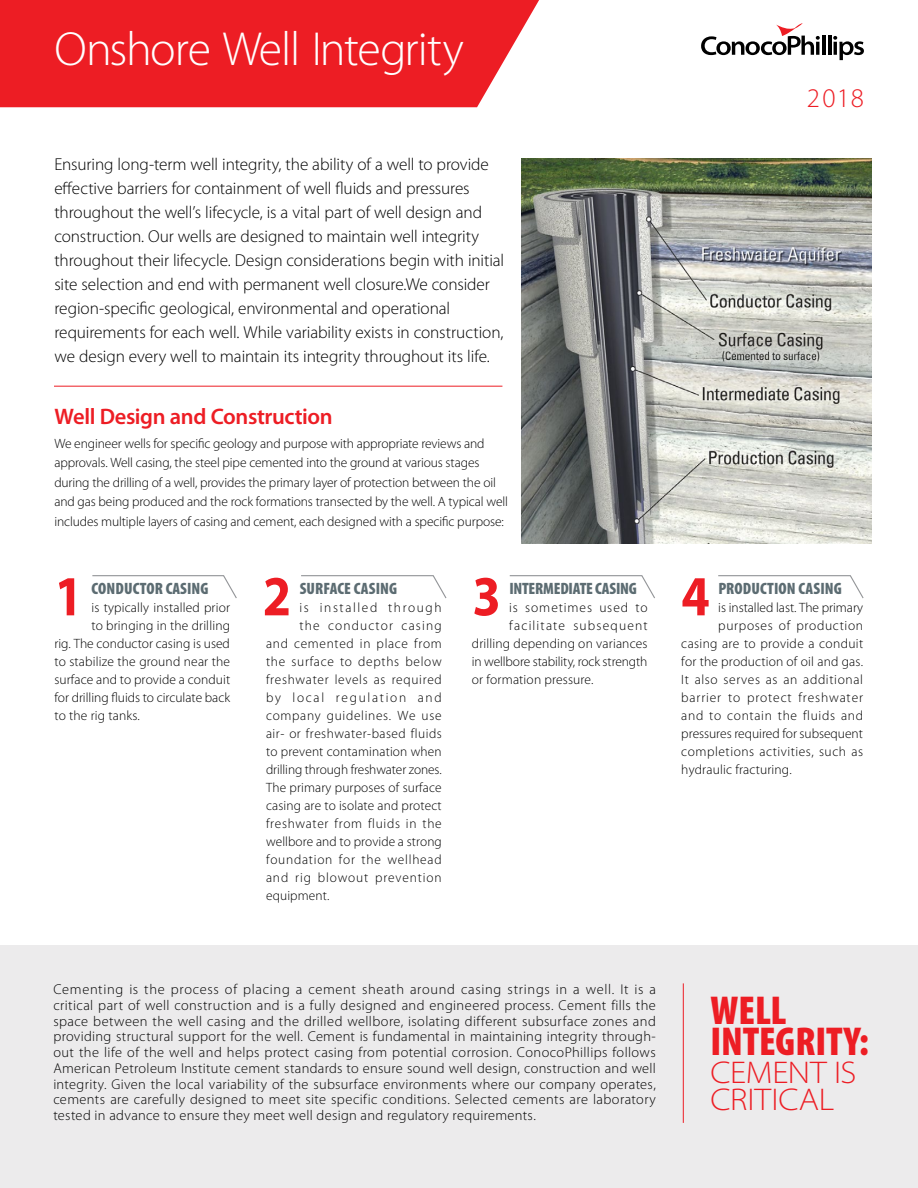
<style>
.page{position:relative;width:918px;height:1188px;background:#fff}
.page>*{position:absolute;margin:0;border:0;box-sizing:border-box;transform-origin:0 0}
.info_wht_numbers{font:700 57px "Myriad Pro";color:#ed1d24;scale:.9 1}
.Head{font:300 48px "Myriad Pro";letter-spacing:-.025em;color:#fff}
.subhead{font:900 condensed 40.5px "Myriad Pro";letter-spacing:-.005em;color:#ed1d24}
.t1{font:300 semi-expanded 31.5px/27px "Myriad Pro";color:#ed1d24}
.t2{font:300 27px "Myriad Pro";color:#ed1d24}
.spotlight_Header{font:600 22.5px "Myriad Pro";letter-spacing:-.015em;color:#ed1d24}
.Spotlight_Body_Small{font:300 17.25px/24px "Myriad Pro";letter-spacing:-.005em;color:#000}
.t3{font:900 condensed 16.5px "Myriad Pro";letter-spacing:.005em;color:#5c6c72}
.t4{font:900 condensed 16.5px "Myriad Pro";letter-spacing:-.015em;color:#5c6c72}
.t5{font:300 14.25px/15.8px "Myriad Pro";letter-spacing:.02em;color:#000;text-align:justify}
.Spotlight_Body_Small-2{font:300 13.5px "Myriad Pro";letter-spacing:.01em;color:#000}
.Spotlight_Body_Small-3{font:300 13.5px/19.5px "Myriad Pro";letter-spacing:-.01em;color:#000}
.Spotlight_Body_Small-4{font:300 13.5px "Myriad Pro";letter-spacing:.05em;color:#000}
.Spotlight_Body_Small-5{font:300 13.5px "Myriad Pro";letter-spacing:.06em;color:#000}
.Spotlight_Body_Small-6{font:300 13.5px "Myriad Pro";letter-spacing:.085em;color:#000}
.Spotlight_Body_Small-7{font:300 13.5px "Myriad Pro";letter-spacing:.035em;color:#000}
.Spotlight_Body_Small-8{font:300 13.5px "Myriad Pro";letter-spacing:.04em;color:#000}
.Spotlight_Body_Small-9{font:300 13.5px "Myriad Pro";letter-spacing:.045em;color:#000}
.Spotlight_Body_Small-10{font:300 13.5px "Myriad Pro";letter-spacing:.055em;color:#000}
.Spotlight_Body_Small-11{font:300 13.5px "Myriad Pro";letter-spacing:.065em;color:#000}
.Spotlight_Body_Small-12{font:300 13.5px "Myriad Pro";letter-spacing:.13em;color:#000}
.Spotlight_Body_Small-13{font:300 13.5px "Myriad Pro";letter-spacing:.12em;color:#000}
.Spotlight_Body_Small-14{font:300 13.5px "Myriad Pro";letter-spacing:.07em;color:#000}
</style>
<div class="page">
<div style="left:0;top:946px;width:918px;height:242px;background:#ecebec"></div>
<div style="left:0;top:0;width:539px;height:107px;background:#ed1d24"></div>
<hr style="left:822px;top:36px;width:3px;height:19px;background:#000">
<hr style="left:828px;top:36px;width:3px;height:19px;background:#000">
<svg style="left:833px;top:36px;width:31px;height:24px"></svg>
<svg style="left:701px;top:23px;width:119px;height:32px"></svg>
<hr style="left:54px;top:386px;width:448px;height:1px;background:#ed1d24">
<hr style="left:683px;top:983px;width:1px;height:140px;background:#ed1d24">
<svg style="left:92px;top:575px;width:145px;height:23px"></svg>
<svg style="left:301px;top:575px;width:146px;height:24px"></svg>
<svg style="left:509px;top:575px;width:146px;height:24px"></svg>
<svg style="left:718px;top:575px;width:146px;height:24px"></svg>
<img style="left:522px;top:159px;width:349px;height:385px">
<p class="Head" style="left:54px;top:21px;width:411px">Onshore Well Integrity</p>
<p class="Spotlight_Body_Small" style="left:54px;top:152px;width:451px">Ensuring long-term well integrity, the ability of a well to provide effective barriers for containment of well fluids and pressures throughout the well’s lifecycle, is a vital part of well design and construction. Our wells are designed to maintain well integrity throughout their lifecycle. Design considerations begin with initial site selection and end with permanent well closure.We consider region-specific geological, environmental and operational requirements for each well. While variability exists in construction, we design every well to maintain its integrity throughout its life.</p>
<p class="spotlight_Header" style="left:54px;top:402px;width:280px">Well Design and Construction</p>
<p class="Spotlight_Body_Small-3" style="left:54px;top:433px;width:455px">We engineer wells for specific geology and purpose with appropriate reviews and approvals. Well casing, the steel pipe cemented into the ground at various stages during the drilling of a well, provides the primary layer of protection between the oil and gas being produced and the rock formations transected by the well. A typical well includes multiple layers of casing and cement, each designed with a specific purpose:</p>
<p class="info_wht_numbers" style="left:55px;top:559px;width:33px">1</p>
<p class="t3" style="left:92px;top:578px;width:118px">CONDUCTOR CASING</p>
<p class="Spotlight_Body_Small-2" style="left:91px;top:599px;width:140px">is typically installed prior</p>
<p class="Spotlight_Body_Small-2" style="left:91px;top:617px;width:140px">to bringing in the drilling</p>
<p class="Spotlight_Body_Small-2" style="left:54px;top:635px;width:177px">rig. The conductor casing is used</p>
<p class="Spotlight_Body_Small-2" style="left:54px;top:653px;width:177px">to stabilize the ground near the</p>
<p class="Spotlight_Body_Small-2" style="left:54px;top:671px;width:177px">surface and to provide a conduit</p>
<p class="Spotlight_Body_Small-2" style="left:54px;top:689px;width:177px">for drilling fluids to circulate back</p>
<p class="Spotlight_Body_Small-2" style="left:54px;top:707px;width:87px">to the rig tanks.</p>
<p class="info_wht_numbers" style="left:263px;top:559px;width:33px">2</p>
<p class="t3" style="left:300px;top:578px;width:99px">SURFACE CASING</p>
<p class="Spotlight_Body_Small-13" style="left:300px;top:599px;width:144px">is installed through</p>
<p class="Spotlight_Body_Small-6" style="left:300px;top:617px;width:144px">the conductor casing</p>
<p class="Spotlight_Body_Small-4" style="left:266px;top:635px;width:177px">and cemented in place from</p>
<p class="Spotlight_Body_Small-10" style="left:266px;top:653px;width:177px">the surface to depths below</p>
<p class="Spotlight_Body_Small-4" style="left:266px;top:671px;width:177px">freshwater levels as required</p>
<p class="Spotlight_Body_Small-12" style="left:266px;top:689px;width:177px">by local regulation and</p>
<p class="Spotlight_Body_Small-4" style="left:266px;top:707px;width:177px">company guidelines. We use</p>
<p class="Spotlight_Body_Small-7" style="left:266px;top:725px;width:177px">air- or freshwater-based fluids</p>
<p class="Spotlight_Body_Small-2" style="left:266px;top:743px;width:177px">to prevent contamination when</p>
<p class="Spotlight_Body_Small-2" style="left:266px;top:761px;width:177px">drilling through freshwater zones.</p>
<p class="Spotlight_Body_Small-2" style="left:266px;top:779px;width:177px">The primary purposes of surface</p>
<p class="Spotlight_Body_Small-2" style="left:266px;top:797px;width:177px">casing are to isolate and protect</p>
<p class="Spotlight_Body_Small-4" style="left:266px;top:815px;width:177px">freshwater from fluids in the</p>
<p class="Spotlight_Body_Small-2" style="left:266px;top:833px;width:177px">wellbore and to provide a strong</p>
<p class="Spotlight_Body_Small-5" style="left:266px;top:851px;width:177px">foundation for the wellhead</p>
<p class="Spotlight_Body_Small-11" style="left:266px;top:869px;width:177px">and rig blowout prevention</p>
<p class="Spotlight_Body_Small-2" style="left:266px;top:887px;width:65px">equipment.</p>
<p class="info_wht_numbers" style="left:472px;top:559px;width:33px">3</p>
<p class="t4" style="left:509px;top:578px;width:129px">INTERMEDIATE CASING</p>
<p class="Spotlight_Body_Small-14" style="left:509px;top:599px;width:140px">is sometimes used to</p>
<p class="Spotlight_Body_Small-6" style="left:509px;top:617px;width:140px">facilitate subsequent</p>
<p class="Spotlight_Body_Small-2" style="left:472px;top:635px;width:177px">drilling depending on variances</p>
<p class="Spotlight_Body_Small-3" style="left:472px;top:652px;width:177px">in wellbore stability, rock strength</p>
<p class="Spotlight_Body_Small-2" style="left:472px;top:671px;width:123px">or formation pressure.</p>
<p class="t2" style="left:807px;top:82px;width:59px">2018</p>
<p class="info_wht_numbers" style="left:681px;top:559px;width:33px">4</p>
<p class="t3" style="left:718px;top:578px;width:125px">PRODUCTION CASING</p>
<p class="Spotlight_Body_Small-2" style="left:718px;top:599px;width:146px">is installed last. The primary</p>
<p class="Spotlight_Body_Small-4" style="left:718px;top:617px;width:146px">purposes of production</p>
<p class="Spotlight_Body_Small-2" style="left:681px;top:635px;width:183px">casing are to provide a conduit</p>
<p class="Spotlight_Body_Small-2" style="left:681px;top:653px;width:183px">for the production of oil and gas.</p>
<p class="Spotlight_Body_Small-9" style="left:681px;top:671px;width:183px">It also serves as an additional</p>
<p class="Spotlight_Body_Small-5" style="left:681px;top:689px;width:183px">barrier to protect freshwater</p>
<p class="Spotlight_Body_Small-4" style="left:681px;top:707px;width:183px">and to contain the fluids and</p>
<p class="Spotlight_Body_Small-2" style="left:681px;top:725px;width:183px">pressures required for subsequent</p>
<p class="Spotlight_Body_Small-8" style="left:681px;top:743px;width:183px">completions activities, such as</p>
<p class="Spotlight_Body_Small-2" style="left:681px;top:761px;width:112px">hydraulic fracturing.</p>
<p class="t5" style="left:53px;top:981px;width:604px">Cementing is the process of placing a cement sheath around casing strings in a well. It is a critical part of well construction and is a fully designed and engineered process. Cement fills the space between the well casing and the drilled wellbore, isolating different subsurface zones and providing structural support for the well. Cement is fundamental in maintaining integrity through&shy;out the life of the well and helps protect casing from potential corrosion. ConocoPhillips follows American Petroleum Institute cement standards to ensure sound well design, construction and well integrity. Given the local variability of the subsurface environments where our company operates, cements are carefully designed to meet site specific conditions. Selected cements are laboratory tested in advance to ensure they meet well design and regulatory requirements.</p>
<p class="subhead" style="left:711px;top:985px;width:77px">WELL</p>
<p class="subhead" style="left:711px;top:1016px;width:160px">INTEGRITY:</p>
<p class="t1" style="left:711px;top:1059px;width:147px">CEMENT IS<br>CRITICAL</p>
</div>
